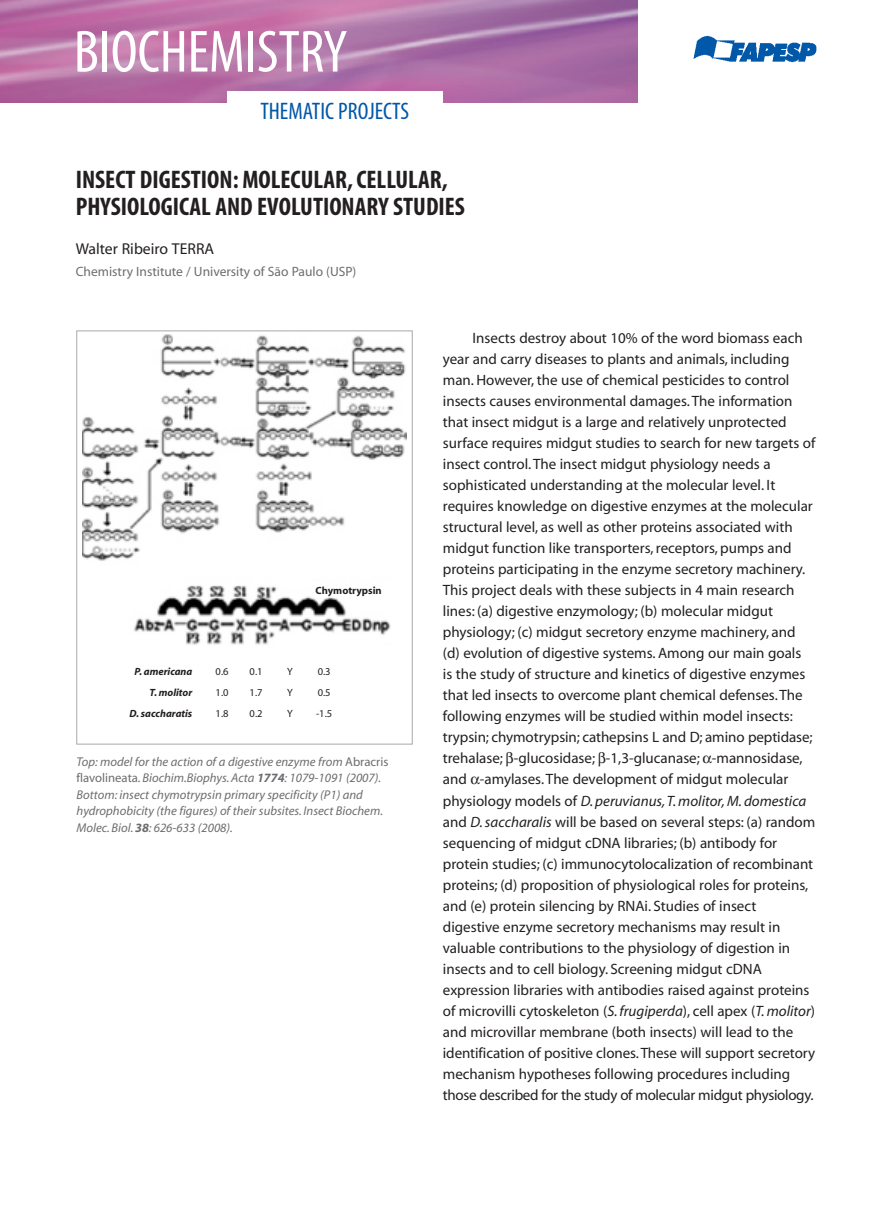
<style>
.page{position:relative;width:893px;height:1225px;background:#fff}
.page>*{position:absolute;margin:0;border:0;box-sizing:border-box;transform-origin:0 0}
.t1{font:condensed 60px "Myriad";color:#fff}
.t2{font:700 condensed 25.5px/27px "Myriad";color:#231f20}
.t3{font:condensed 24px "Myriad";color:#0157a8}
.t4{font:15.75px "Myriad";color:#231f20}
.t5{font:15px/21px "Myriad";color:#231f20}
.t6{font:13.5px "Myriad";color:#6c6d70}
.t7{font:italic 12.75px/16.5px "Myriad";color:#6c6d70}
.t8{font:italic 700 10.5px "Myriad";color:#231f20}
.t9{font:10.5px "Myriad";color:#231f20}
.t10{font:700 10.5px "Myriad";color:#231f20}
.s1{font-style:normal}
.s2{font-weight:700}
.s3{font-style:italic}
</style>
<div class="page">
<img style="left:0;top:0;width:638px;height:102px">
<div style="left:227px;top:91px;width:215px;height:27px;background:#fff"></div>
<img style="left:83px;top:334px;width:323px;height:311px">
<div style="left:77px;top:331px;width:335px;height:413px;border:1px solid #a8a9ad"></div>
<img style="left:693px;top:35px;width:124px;height:27px">
<h1 class="t1" style="left:74px;top:31px;width:275px">BIOCHEMISTRY</h1>
<h3 class="t3" style="left:260px;top:102px;width:150px">THEMATIC PROJECTS</h3>
<h2 class="t2" style="left:76px;top:168px;width:391px">INSECT DIGESTION: MOLECULAR, CELLULAR,<br>PHYSIOLOGICAL AND EVOLUTIONARY STUDIES</h2>
<p class="t4" style="left:76px;top:242px;width:140px">Walter Ribeiro TERRA</p>
<p class="t6" style="left:76px;top:266px;width:282px">Chemistry Institute / University of São Paulo (USP)</p>
<p class="t10" style="left:316px;top:586px;width:68px">Chymotrypsin</p>
<p class="t8" style="left:135px;top:667px;width:59px">P. americana</p>
<p class="t9" style="left:216px;top:667px;width:14px">0.6</p>
<p class="t9" style="left:250px;top:667px;width:14px">0.1</p>
<p class="t9" style="left:287px;top:667px;width:7px">Y</p>
<p class="t9" style="left:318px;top:667px;width:14px">0.3</p>
<p class="t8" style="left:150px;top:688px;width:44px">T. molitor</p>
<p class="t9" style="left:216px;top:688px;width:14px">1.0</p>
<p class="t9" style="left:250px;top:688px;width:14px">1.7</p>
<p class="t9" style="left:287px;top:688px;width:7px">Y</p>
<p class="t9" style="left:318px;top:688px;width:14px">0.5</p>
<p class="t8" style="left:130px;top:709px;width:64px">D. saccharatis</p>
<p class="t9" style="left:216px;top:709px;width:14px">1.8</p>
<p class="t9" style="left:250px;top:709px;width:14px">0.2</p>
<p class="t9" style="left:287px;top:709px;width:7px">Y</p>
<p class="t9" style="left:316px;top:709px;width:18px">-1.5</p>
<p class="t7" style="left:77px;top:754px;width:313px">Top: model for the action of a digestive enzyme from <span class="s1">Abracris flavolineata</span>. Biochim.Biophys. Acta <span class="s2">1774</span>: 1079-1091 (2007).<br>Bottom: insect chymotrypsin primary specificity (P1) and hydrophobicity (the figures) of their subsites. Insect Biochem.<br>Molec. Biol. <span class="s2">38</span>: 626-633 (2008).</p>
<p class="t5" style="left:443px;top:329px;width:374px;text-indent:30px">Insects destroy about 10% of the word biomass each year and carry diseases to plants and animals, including man. However, the use of chemical pesticides to control insects causes environmental damages. The information that insect midgut is a large and relatively unprotected surface requires midgut studies to search for new targets of insect control. The insect midgut physiology needs a sophisticated understanding at the molecular level. It requires knowledge on digestive enzymes at the molecular structural level, as well as other proteins associated with midgut function like transporters, receptors, pumps and proteins participating in the enzyme secretory machinery.<br>This project deals with these subjects in 4 main research lines: (a) digestive enzymology; (b) molecular midgut physiology; (c) midgut secretory enzyme machinery, and (d) evolution of digestive systems. Among our main goals<br>is the study of structure and kinetics of digestive enzymes that led insects to overcome plant chemical defenses. The following enzymes will be studied within model insects: trypsin; chymotrypsin; cathepsins L and D; amino peptidase; trehalase; -glucosidase; -1,3-glucanase; -mannosidase, and -amylases. The development of midgut molecular physiology models of <span class="s3">D. peruvianus,T. molitor, M. domestica </span>and <span class="s3">D. saccharalis</span> will be based on several steps: (a) random sequencing of midgut cDNA libraries; (b) antibody for protein studies; (c) immunocytolocalization of recombinant proteins; (d) proposition of physiological roles for proteins, and (e) protein silencing by RNAi. Studies of insect digestive enzyme secretory mechanisms may result in valuable contributions to the physiology of digestion in insects and to cell biology. Screening midgut cDNA expression libraries with antibodies raised against proteins of microvilli cytoskeleton (<span class="s3">S.frugiperda</span>), cell apex (<span class="s3">T. molitor</span>) and microvillar membrane (both insects) will lead to the identification of positive clones. These will support secretory mechanism hypotheses following procedures including those described for the study of molecular midgut physiology.</p>
</div>
